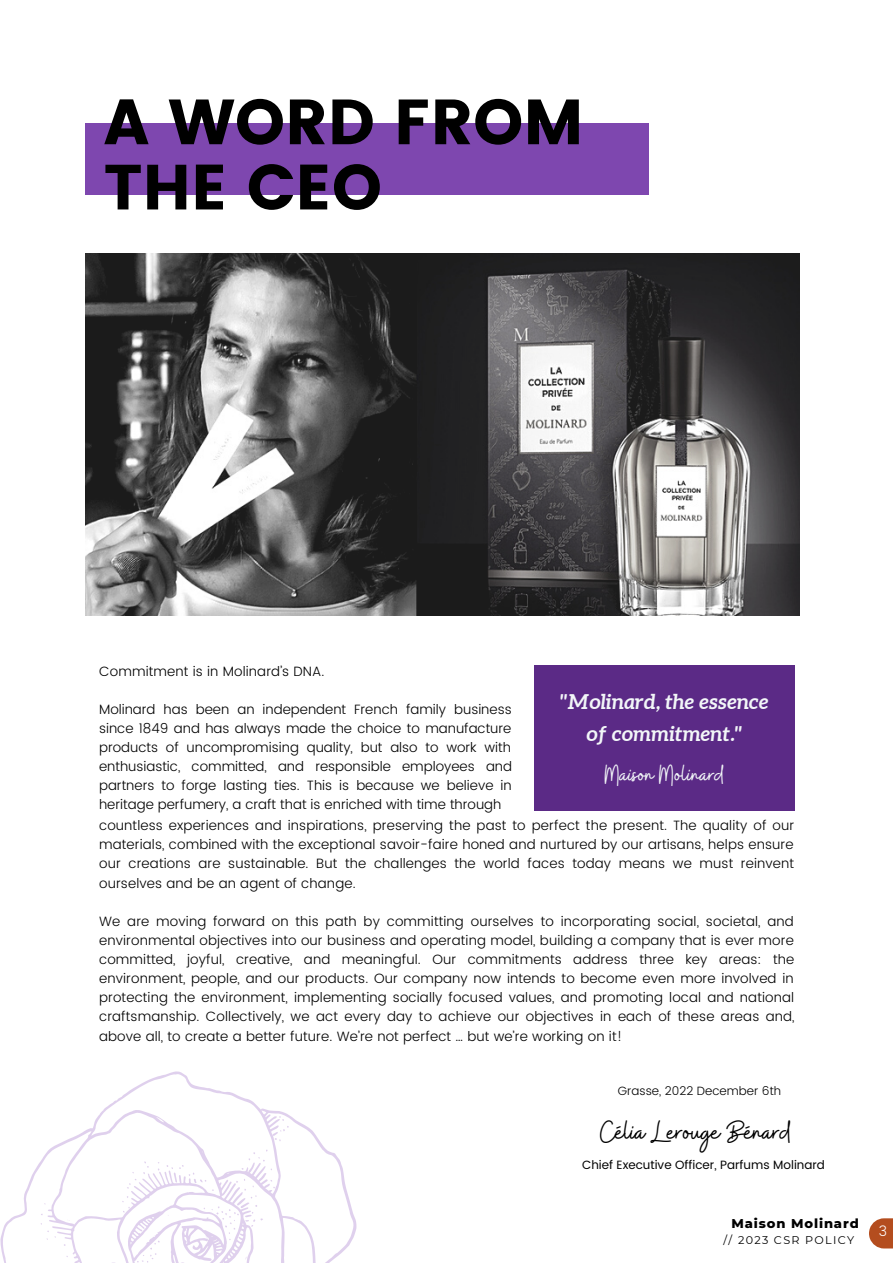
<style>
.page{position:relative;width:893px;height:1264px;background:#fff}
.page>*{position:absolute;margin:0;border:0;box-sizing:border-box;transform-origin:0 0}
.t1{font:63.75px/65.2px "Poppins";color:#000}
.t2{font:31.65px "Buffalo";color:#000}
.t3{font:27px "Buffalo";color:#f2f6f8}
.t4{font:italic 700 20.7px/32.5px "Aleo";color:#f2f6f8;text-align:center}
.t5{font:300 14.1px "Poppins";color:#fff}
.t6{font:300 13.5px/19px "Poppins";letter-spacing:.01em;color:#000;text-align:justify}
.t7{font:800 13.05px "Montserrat";letter-spacing:.07em;color:#000}
.t8{font:12px "Poppins";color:#000}
.t9{font:300 12px "Poppins";color:#000}
.t10{font:11.25px "Montserrat";letter-spacing:.12em;color:#000}
</style>
<div class="page">
<div style="left:85px;top:123px;width:563px;height:72px;background:#7e47af"></div>
<div style="left:533px;top:665px;width:261px;height:145px;background:#5b2a86"></div>
<img style="left:85px;top:254px;width:714px;height:362px">
<div style="left:868px;top:1218px;width:24px;height:30px;background:#b44d1e"></div>
<svg style="left:0;top:1071px;width:356px;height:191px"></svg>
<svg style="left:143px;top:1161px;width:6px;height:13px"></svg>
<svg style="left:127px;top:1171px;width:9px;height:17px"></svg>
<svg style="left:122px;top:1195px;width:8px;height:17px"></svg>
<svg style="left:46px;top:1230px;width:10px;height:9px"></svg>
<svg style="left:272px;top:1116px;width:17px;height:25px"></svg>
<svg style="left:137px;top:1240px;width:23px;height:22px"></svg>
<svg style="left:166px;top:1149px;width:109px;height:91px"></svg>
<p class="t1" style="left:104px;top:90px;width:481px">A WORD FROM<br>THE CEO</p>
<p class="t6" style="left:99px;top:661px;width:227px">Commitment is in Molinard’s DNA.</p>
<p class="t6" style="left:99px;top:699px;width:414px">Molinard has been an independent French family business since 1849 and has always made the choice to manufacture products of uncompromising quality, but also to work with enthusiastic, committed, and responsible employees and partners to forge lasting ties. This is because we believe in heritage perfumery, a craft that is enriched with time through</p>
<p class="t4" style="left:560px;top:684px;width:210px">"Molinard, the essence of commitment."</p>
<p class="t3" style="left:604px;top:757px;width:121px">Maison Molinard</p>
<p class="t6" style="left:99px;top:816px;width:696px">countless experiences and inspirations, preserving the past to perfect the present. The quality of our materials, combined with the exceptional savoir-faire honed and nurtured by our artisans, helps ensure our creations are sustainable. But the challenges the world faces today means we must reinvent ourselves and be an agent of change.</p>
<p class="t6" style="left:99px;top:911px;width:697px">We are moving forward on this path by committing ourselves to incorporating social, societal, and environmental objectives into our business and operating model, building a company that is ever more committed, joyful, creative, and meaningful. Our commitments address three key areas: the environment, people, and our products. Our company now intends to become even more involved in protecting the environment, implementing socially focused values, and promoting local and national craftsmanship. Collectively, we act every day to achieve our objectives in each of these areas and, above all, to create a better future. We’re not perfect … but we’re working on it!</p>
<p class="t9" style="left:618px;top:1084px;width:165px">Grasse, 2022 December 6th</p>
<p class="t2" style="left:600px;top:1111px;width:192px">Célia Lerouge Bénard</p>
<p class="t8" style="left:582px;top:1157px;width:244px">Chief Executive Officer, Parfums Molinard</p>
<p class="t7" style="left:731px;top:1215px;width:129px">Maison Molinard</p>
<p class="t10" style="left:723px;top:1232px;width:132px">// 2023 CSR POLICY</p>
<p class="t5" style="left:878px;top:1222px;width:10px">3</p>
</div>
